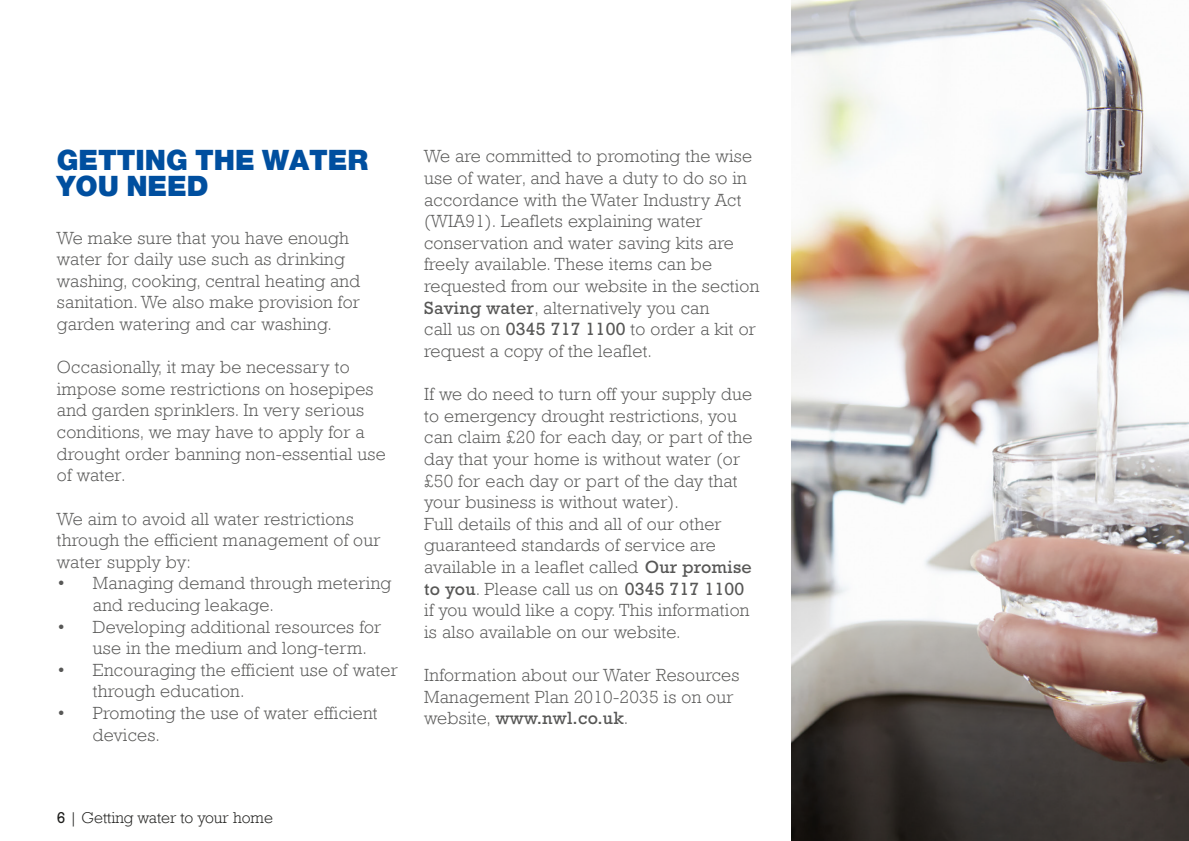
<style>
.page{position:relative;width:1189px;height:841px;background:#fff}
.page>*{position:absolute;margin:0;border:0;box-sizing:border-box;transform-origin:0 0}
.t1{font:28px/26px "Helvetica Neue Black WHAM";color:#004f9f}
.t2{font:300 18px/21.6px "Rockwell";letter-spacing:.015em;color:#575756}
.t3{font:18px "Rockwell Std";letter-spacing:.015em;color:#575756}
.t4{font:300 16px "Rockwell";color:#1d1d1b}
.s1{font-family:"Rockwell Std";font-weight:400}
.s2{font-family:"Rockwell";font-weight:300}
</style>
<div class="page">
<img style="left:791px;top:0;width:397px;height:840px">
<h1 class="t1" style="left:57px;top:147px;width:313px">GETTING THE WATER<br>YOU NEED</h1>
<p class="t2" style="left:57px;top:226px;width:304px">We make sure that you have enough water for daily use such as drinking washing, cooking, central heating and sanitation. We also make provision for garden watering and car washing.</p>
<p class="t2" style="left:57px;top:356px;width:330px">Occasionally, it may be necessary to impose some restrictions on hosepipes and garden sprinklers. In very serious conditions, we may have to apply for a drought order banning non-essential use of water.</p>
<p class="t2" style="left:57px;top:507px;width:325px">We aim to avoid all water restrictions through the efficient management of our water supply by:</p>
<p class="t2" style="left:93px;top:572px;width:300px;text-indent:-36px">• Managing demand through metering and reducing leakage.</p>
<p class="t2" style="left:93px;top:615px;width:290px;text-indent:-36px">• Developing additional resources for use in the medium and long-term.</p>
<p class="t2" style="left:93px;top:658px;width:306px;text-indent:-36px">• Encouraging the efficient use of water through education.</p>
<p class="t2" style="left:93px;top:701px;width:286px;text-indent:-36px">• Promoting the use of water efficient devices.</p>
<p class="t2" style="left:424px;top:145px;width:337px">We are committed to promoting the wise use of water, and have a duty to do so in accordance with the Water Industry Act (WIA91). Leaflets explaining water conservation and water saving kits are freely available. These items can be requested from our website in the section <span class="s1">Saving water</span>, alternatively you can<br>call us on <span class="s1">0345 717 1100</span> to order a kit or request a copy of the leaflet.</p>
<p class="t2" style="left:424px;top:382px;width:329px">If we do need to turn off your supply due to emergency drought restrictions, you can claim £20 for each day, or part of the day that your home is without water (or £50 for each day or part of the day that your business is without water).<br>Full details of this and all of our other guaranteed standards of service are available in a leaflet called <span class="s1">Our promise</span></p>
<p class="t3" style="left:424px;top:578px;width:321px">to you<span class="s2">. Please call us on</span> 0345 717 1100</p>
<p class="t2" style="left:424px;top:598px;width:327px">if you would like a copy. This information is also available on our website.</p>
<p class="t2" style="left:424px;top:663px;width:317px">Information about our Water Resources<br>Management Plan 2010-2035 is on our</p>
<p class="t3" style="left:424px;top:707px;width:206px"><span class="s2">website,</span> www.nwl.co.uk<span class="s2">.</span></p>
<p class="t4" style="left:57px;top:805px;width:217px"><span class="s1">6</span> | Getting water to your home</p>
</div>
